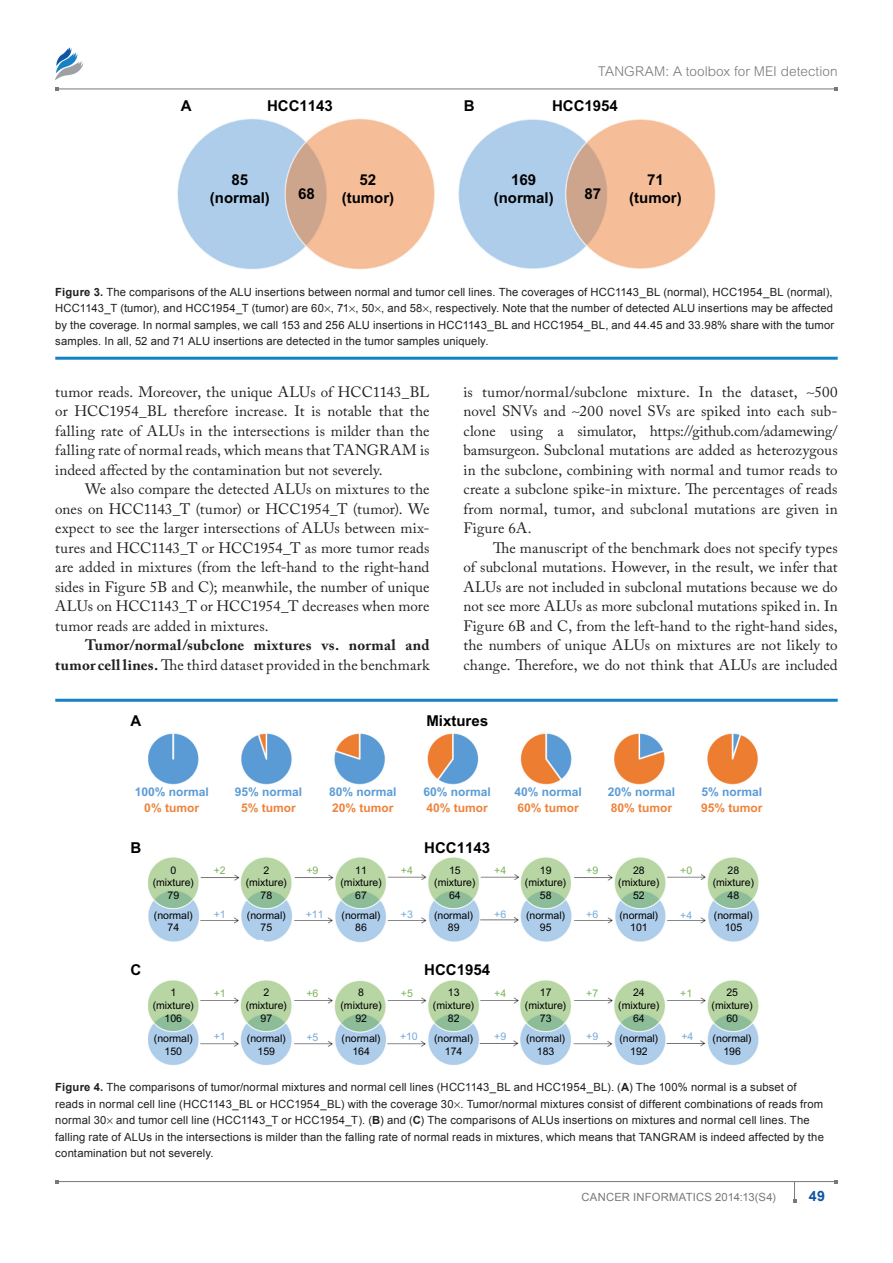
<style>
.page{position:relative;width:893px;height:1263px;background:#fff}
.page>*{position:absolute;margin:0;border:0;box-sizing:border-box;transform-origin:0 0}
.Tx{font:15px/19.5px "Adobe Caslon Pro";letter-spacing:.005em;color:#231f20;text-align:justify}
.t1{font:700 15px/19.5px "Adobe Caslon Pro";letter-spacing:.015em;color:#231f20;text-align:right}
.t2{font:700 15px/18px "Arial";color:#000;text-align:center}
.t3{font:700 14.25px "Arial";color:#1055a4}
.t4{font:300 13.5px "Arial MT Std";letter-spacing:.01em;color:#76787b}
.t5{font:700 12px/15.3px "Arial";color:#5b9bd5}
.t6{font:700 12px "Arial";color:#ee833c}
.FigC{font:11.25px/16.5px "Arial";letter-spacing:.015em;color:#231f20}
.t7{font:11.25px "Arial";letter-spacing:.015em;color:#76787b}
.t8{font:10.5px/12.6px "Arial";color:#000;text-align:center}
.t9{font:10.5px "Arial";color:#72a9da}
.t10{font:10.5px "Arial";color:#7bb356}
.s1{font-weight:700}
.s2{font-weight:400}
.s3{color:#ee833c}
</style>
<div class="page">
<hr style="left:57px;top:89px;width:779px;height:1px;background:#76787b">
<hr style="left:57px;top:1181px;width:779px;height:1px;background:#76787b">
<img style="left:55px;top:47px;width:29px;height:33px">
<svg style="left:793px;top:1182px;width:3px;height:20px"></svg>
<hr style="left:55px;top:357px;width:783px;height:3px;background:#1582c5">
<img style="left:178px;top:118px;width:537px;height:152px">
<hr style="left:55px;top:699px;width:783px;height:3px;background:#1582c5">
<img style="left:148px;top:733px;width:611px;height:332px">
<p class="t2" style="left:181px;top:96px;width:12px">A</p>
<p class="t2" style="left:267px;top:96px;width:67px">HCC1143</p>
<p class="t4" style="left:598px;top:63px;width:241px">TANGRAM: A toolbox for MEI detection</p>
<p class="t2" style="left:464px;top:96px;width:12px">B</p>
<p class="t2" style="left:552px;top:96px;width:67px">HCC1954</p>
<p class="t2" style="left:360px;top:170px;width:18px">52</p>
<p class="t2" style="left:210px;top:171px;width:61px">85 (normal)</p>
<p class="t2" style="left:494px;top:171px;width:61px">169 (normal)</p>
<p class="t2" style="left:298px;top:185px;width:18px">68</p>
<p class="t2" style="left:342px;top:188px;width:54px">(tumor)</p>
<p class="t2" style="left:585px;top:185px;width:18px">87</p>
<p class="t2" style="left:629px;top:170px;width:54px">71 (tumor)</p>
<p class="FigC" style="left:55px;top:284px;width:781px"><span class="s1">Figure 3.</span> The comparisons of the ALU insertions between normal and tumor cell lines. The coverages of HCC1143_BL (normal), HCC1954_BL (normal), HCC1143_T (tumor), and HCC1954_T (tumor) are 60 , 71 , 50 , and 58 , respectively. Note that the number of detected ALU insertions may be affected by the coverage. In normal samples, we call 153 and 256 ALU insertions in HCC1143_BL and HCC1954_BL, and 44.45 and 33.98% share with the tumor samples. In all, 52 and 71 ALU insertions are detected in the tumor samples uniquely.</p>
<p class="Tx" style="left:55px;top:382px;width:376px">tumor reads. Moreover, the unique ALUs of HCC1143_BL or HCC1954_BL therefore increase. It is notable that the falling rate of ALUs in the intersections is milder than the falling rate of normal reads, which means that TANGRAM is indeed affected by the contamination but not severely.</p>
<p class="Tx" style="left:55px;top:479px;width:376px;text-indent:30px">We also compare the detected ALUs on mixtures to the ones on HCC1143_T (tumor) or HCC1954_T (tumor). We expect to see the larger intersections of ALUs between mix&shy;tures and HCC1143_T or HCC1954_T as more tumor reads are added in mixtures (from the left-hand to the right-hand sides in Figure 5B and C); meanwhile, the number of unique ALUs on HCC1143_T or HCC1954_T decreases when more tumor reads are added in mixtures.</p>
<h2 class="t1" style="left:55px;top:635px;width:376px">Tumor/normal/subclone mixtures vs. normal and tumor cell lines. <span class="s2">The third dataset provided in the benchmark</span></h2>
<h2 class="Tx" style="left:463px;top:382px;width:376px">is tumor/normal/subclone mixture. In the dataset, ∼500 novel SNVs and ∼200 novel SVs are spiked into each sub&shy;clone using a simulator, https://github.com/adamewing/ bamsurgeon. Subclonal mutations are added as heterozygous in the subclone, combining with normal and tumor reads to create a subclone spike-in mixture. The percentages of reads from normal, tumor, and subclonal mutations are given in Figure 6A.</h2>
<p class="Tx" style="left:463px;top:538px;width:376px;text-indent:30px">The manuscript of the benchmark does not specify types of subclonal mutations. However, in the result, we infer that ALUs are not included in subclonal mutations because we do not see more ALUs as more subclonal mutations spiked in. In Figure 6B and C, from the left-hand to the right-hand sides, the numbers of unique ALUs on mixtures are not likely to change. Therefore, we do not think that ALUs are included</p>
<p class="t2" style="left:130px;top:712px;width:12px">A</p>
<p class="t2" style="left:426px;top:712px;width:63px">Mixtures</p>
<p class="t5" style="left:135px;top:785px;width:76px">100% normal</p>
<p class="t5" style="left:235px;top:785px;width:69px">95% normal</p>
<p class="t6" style="left:144px;top:800px;width:56px">0% tumor</p>
<p class="t6" style="left:241px;top:800px;width:56px">5% tumor</p>
<p class="t5" style="left:329px;top:785px;width:69px">80% normal<br><span class="s3">20% tumor</span></p>
<p class="t5" style="left:424px;top:785px;width:69px">60% normal<br><span class="s3">40% tumor</span></p>
<p class="t5" style="left:515px;top:785px;width:69px">40% normal<br><span class="s3">60% tumor</span></p>
<p class="t5" style="left:608px;top:785px;width:69px">20% normal<br><span class="s3">80% tumor</span></p>
<p class="t5" style="left:701px;top:785px;width:63px">5% normal<br><span class="s3">95% tumor</span></p>
<p class="t2" style="left:130px;top:838px;width:12px">B</p>
<p class="t2" style="left:424px;top:838px;width:67px">HCC1143</p>
<p class="t8" style="left:153px;top:864px;width:43px">0 (mixture)<br>79</p>
<p class="t8" style="left:246px;top:864px;width:43px">2 (mixture)<br>78</p>
<p class="t8" style="left:340px;top:864px;width:43px">11 (mixture)<br>67</p>
<p class="t8" style="left:434px;top:864px;width:43px">15 (mixture)<br>64</p>
<p class="t8" style="left:525px;top:864px;width:43px">19 (mixture)<br>58</p>
<p class="t8" style="left:618px;top:864px;width:43px">28 (mixture)<br>52</p>
<p class="t8" style="left:713px;top:864px;width:43px">28 (mixture)<br>48</p>
<p class="t10" style="left:214px;top:864px;width:13px">+2</p>
<p class="t10" style="left:306px;top:864px;width:13px">+9</p>
<p class="t10" style="left:401px;top:864px;width:13px">+4</p>
<p class="t10" style="left:494px;top:864px;width:13px">+4</p>
<p class="t10" style="left:586px;top:864px;width:13px">+9</p>
<p class="t10" style="left:680px;top:864px;width:13px">+0</p>
<p class="t9" style="left:214px;top:908px;width:13px">+1</p>
<p class="t9" style="left:306px;top:908px;width:19px">+11</p>
<p class="t9" style="left:401px;top:908px;width:13px">+3</p>
<p class="t9" style="left:494px;top:908px;width:13px">+6</p>
<p class="t9" style="left:586px;top:908px;width:13px">+6</p>
<p class="t9" style="left:680px;top:909px;width:13px">+4</p>
<p class="t8" style="left:154px;top:909px;width:41px">(normal)<br>74</p>
<p class="t8" style="left:247px;top:909px;width:41px">(normal)<br>75</p>
<p class="t8" style="left:342px;top:909px;width:41px">(normal)<br>86</p>
<p class="t8" style="left:434px;top:909px;width:41px">(normal)<br>89</p>
<p class="t8" style="left:526px;top:909px;width:41px">(normal)<br>95</p>
<p class="t8" style="left:619px;top:909px;width:41px">(normal)<br>101</p>
<p class="t8" style="left:714px;top:909px;width:41px">(normal)<br>105</p>
<p class="t2" style="left:130px;top:961px;width:12px">C</p>
<p class="t2" style="left:424px;top:961px;width:67px">HCC1954</p>
<p class="t8" style="left:153px;top:987px;width:43px">1 (mixture)<br>106</p>
<p class="t8" style="left:246px;top:987px;width:43px">2 (mixture)<br>97</p>
<p class="t8" style="left:340px;top:987px;width:43px">8 (mixture)<br>92</p>
<p class="t8" style="left:433px;top:987px;width:43px">13 (mixture)<br>82</p>
<p class="t8" style="left:525px;top:987px;width:43px">17 (mixture)<br>73</p>
<p class="t8" style="left:618px;top:987px;width:43px">24 (mixture)<br>64</p>
<p class="t8" style="left:711px;top:987px;width:43px">25 (mixture)<br>60</p>
<p class="t10" style="left:494px;top:987px;width:13px">+4</p>
<p class="t10" style="left:586px;top:987px;width:13px">+7</p>
<p class="t10" style="left:680px;top:987px;width:13px">+1</p>
<p class="t10" style="left:214px;top:987px;width:13px">+1</p>
<p class="t10" style="left:306px;top:987px;width:13px">+6</p>
<p class="t10" style="left:401px;top:987px;width:13px">+5</p>
<p class="t8" style="left:154px;top:1032px;width:41px">(normal)<br>150</p>
<p class="t9" style="left:214px;top:1030px;width:13px">+1</p>
<p class="t8" style="left:247px;top:1032px;width:41px">(normal)<br>159</p>
<p class="t9" style="left:306px;top:1031px;width:13px">+5</p>
<p class="t9" style="left:400px;top:1031px;width:19px">+10</p>
<p class="t9" style="left:494px;top:1031px;width:13px">+9</p>
<p class="t9" style="left:586px;top:1031px;width:13px">+9</p>
<p class="t9" style="left:681px;top:1031px;width:13px">+4</p>
<p class="t8" style="left:342px;top:1032px;width:41px">(normal)<br>164</p>
<p class="t8" style="left:434px;top:1032px;width:41px">(normal)<br>174</p>
<p class="t8" style="left:526px;top:1032px;width:41px">(normal)<br>183</p>
<p class="t8" style="left:619px;top:1032px;width:41px">(normal)<br>192</p>
<p class="t8" style="left:713px;top:1032px;width:41px">(normal)<br>196</p>
<p class="FigC" style="left:55px;top:1079px;width:769px"><span class="s1">Figure 4.</span> The comparisons of tumor/normal mixtures and normal cell lines (HCC1143_BL and HCC1954_BL). (<span class="s1">A</span>) The 100% normal is a subset of reads in normal cell line (HCC1143_BL or HCC1954_BL) with the coverage 30 . Tumor/normal mixtures consist of different combinations of reads from normal 30 and tumor cell line (HCC1143_T or HCC1954_T). (<span class="s1">B</span>) and (<span class="s1">C</span>) The comparisons of ALUs insertions on mixtures and normal cell lines. The falling rate of ALUs in the intersections is milder than the falling rate of normal reads in mixtures, which means that TAN</p>
<p class="FigC" style="left:661px;top:1129px;width:19px">GRAM</p>
<p class="FigC" style="left:699px;top:1129px;width:126px">is indeed affected by the</p>
<p class="FigC" style="left:55px;top:1145px;width:160px">contamination but not severely.</p>
<p class="t7" style="left:582px;top:1189px;width:196px">Cancer Informatics 2014:13(S4)</p>
<p class="t3" style="left:809px;top:1186px;width:18px">49</p>
</div>
